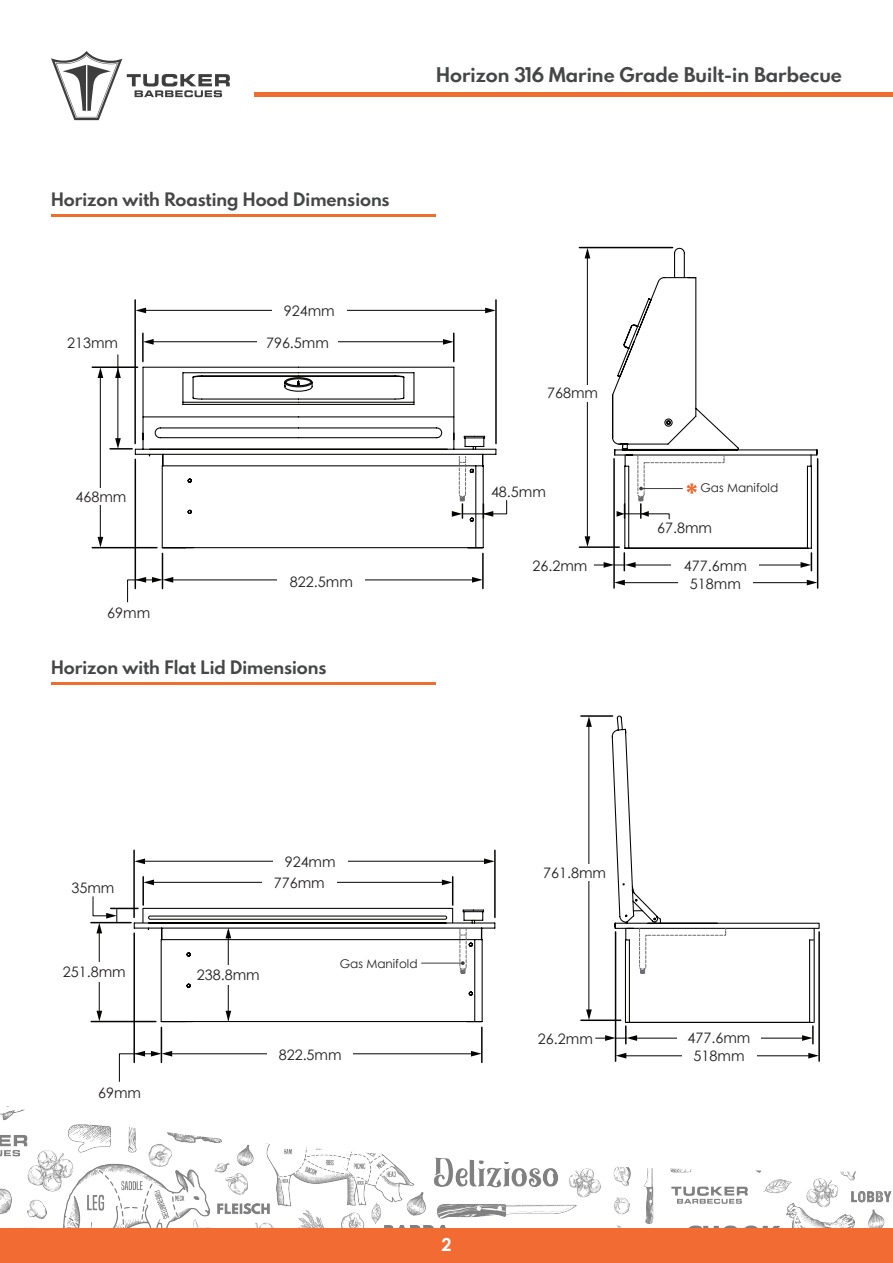
<style>
.page{position:relative;width:893px;height:1263px;background:#fff}
.page>*{position:absolute;margin:0;border:0;box-sizing:border-box;transform-origin:0 0}
.t1{font:700 18px "Spartan MB";color:#454647}
.t2{font:700 18px "Century Gothic";color:#fff}
.t3{font:700 16.5px "Spartan MB";color:#454647}
.t4{font:14.4px/18.6px "Century Gothic";color:#231f20;text-align:center}
.t5{font:12px "Century Gothic";color:#231f20}
</style>
<div class="page">
<img style="left:0;top:1106px;width:892px;height:122px">
<svg style="left:134px;top:366px;width:363px;height:183px"></svg>
<hr style="left:482px;top:553px;width:2px;height:35px;background:#040503">
<hr style="left:162px;top:553px;width:1px;height:35px;background:#040503">
<hr style="left:92px;top:547px;width:65px;height:1px;background:#040503">
<hr style="left:92px;top:366px;width:46px;height:2px;background:#040503">
<hr style="left:110px;top:448px;width:22px;height:2px;background:#040503">
<hr style="left:142px;top:333px;width:2px;height:29px;background:#040503">
<hr style="left:134px;top:300px;width:2px;height:144px;background:#040503">
<hr style="left:495px;top:300px;width:2px;height:144px;background:#040503">
<hr style="left:135px;top:459px;width:1px;height:129px;background:#040503">
<hr style="left:144px;top:310px;width:343px;height:1px;background:#040503">
<svg style="left:135px;top:308px;width:11px;height:5px"></svg>
<svg style="left:485px;top:308px;width:11px;height:5px"></svg>
<hr style="left:152px;top:341px;width:293px;height:1px;background:#040503">
<svg style="left:143px;top:339px;width:11px;height:6px"></svg>
<svg style="left:443px;top:333px;width:11px;height:29px"></svg>
<hr style="left:100px;top:376px;width:1px;height:163px;background:#040503">
<svg style="left:98px;top:368px;width:5px;height:10px"></svg>
<svg style="left:98px;top:537px;width:5px;height:10px"></svg>
<hr style="left:117px;top:355px;width:1px;height:85px;background:#040503">
<svg style="left:115px;top:438px;width:6px;height:11px"></svg>
<svg style="left:115px;top:368px;width:6px;height:10px"></svg>
<hr style="left:171px;top:579px;width:303px;height:1px;background:#040503">
<svg style="left:472px;top:577px;width:11px;height:6px"></svg>
<svg style="left:127px;top:577px;width:46px;height:26px"></svg>
<hr style="left:628px;top:466px;width:1px;height:82px;background:#040503">
<hr style="left:624px;top:466px;width:1px;height:82px;background:#040503">
<hr style="left:807px;top:466px;width:1px;height:82px;background:#040503">
<hr style="left:811px;top:466px;width:1px;height:82px;background:#040503">
<hr style="left:625px;top:548px;width:186px;height:1px;background:#040503">
<hr style="left:579px;top:546px;width:40px;height:2px;background:#040503">
<hr style="left:579px;top:247px;width:93px;height:1px;background:#040503">
<hr style="left:613px;top:459px;width:2px;height:129px;background:#040503">
<hr style="left:817px;top:459px;width:1px;height:129px;background:#040503">
<hr style="left:623px;top:582px;width:186px;height:1px;background:#040503">
<svg style="left:807px;top:580px;width:10px;height:5px"></svg>
<svg style="left:614px;top:580px;width:11px;height:5px"></svg>
<hr style="left:634px;top:565px;width:169px;height:1px;background:#040503">
<svg style="left:800px;top:553px;width:12px;height:18px"></svg>
<svg style="left:594px;top:553px;width:42px;height:18px"></svg>
<hr style="left:587px;top:256px;width:1px;height:282px;background:#040503">
<svg style="left:585px;top:536px;width:5px;height:11px"></svg>
<svg style="left:585px;top:248px;width:5px;height:10px"></svg>
<hr style="left:481px;top:1027px;width:2px;height:35px;background:#040503">
<hr style="left:161px;top:1027px;width:1px;height:35px;background:#040503">
<hr style="left:91px;top:1021px;width:65px;height:1px;background:#040503">
<hr style="left:91px;top:922px;width:40px;height:1px;background:#040503">
<hr style="left:133px;top:850px;width:2px;height:67px;background:#040503">
<hr style="left:494px;top:850px;width:2px;height:67px;background:#040503">
<hr style="left:133px;top:933px;width:2px;height:129px;background:#040503">
<hr style="left:143px;top:861px;width:343px;height:1px;background:#040503">
<svg style="left:134px;top:858px;width:11px;height:6px"></svg>
<svg style="left:484px;top:858px;width:11px;height:6px"></svg>
<hr style="left:170px;top:1053px;width:303px;height:1px;background:#040503">
<svg style="left:471px;top:1051px;width:11px;height:5px"></svg>
<svg style="left:119px;top:1051px;width:53px;height:31px"></svg>
<svg style="left:611px;top:715px;width:209px;height:308px"></svg>
<hr style="left:814px;top:928px;width:1px;height:94px;background:#040503">
<hr style="left:581px;top:1019px;width:40px;height:2px;background:#040503">
<hr style="left:581px;top:715px;width:32px;height:2px;background:#040503">
<hr style="left:615px;top:932px;width:1px;height:129px;background:#040503">
<hr style="left:818px;top:932px;width:2px;height:129px;background:#040503">
<hr style="left:624px;top:1055px;width:186px;height:1px;background:#040503">
<svg style="left:808px;top:1053px;width:11px;height:5px"></svg>
<svg style="left:616px;top:1053px;width:10px;height:5px"></svg>
<hr style="left:635px;top:1038px;width:169px;height:1px;background:#040503">
<svg style="left:802px;top:1026px;width:12px;height:18px"></svg>
<svg style="left:596px;top:1026px;width:41px;height:18px"></svg>
<hr style="left:588px;top:725px;width:1px;height:286px;background:#040503">
<svg style="left:586px;top:1009px;width:6px;height:11px"></svg>
<svg style="left:586px;top:716px;width:6px;height:11px"></svg>
<svg style="left:639px;top:928px;width:87px;height:46px"></svg>
<svg style="left:92px;top:877px;width:404px;height:145px"></svg>
<hr style="left:421px;top:963px;width:42px;height:1px;background:#3e3e3f">
<div style="left:254px;top:92px;width:639px;height:5px;background:#ed6e2e"></div>
<hr style="left:51px;top:214px;width:385px;height:3px;background:#ed6e2e">
<hr style="left:51px;top:683px;width:385px;height:2px;background:#ed6e2e">
<svg style="left:452px;top:456px;width:55px;height:62px"></svg>
<div style="left:672px;top:557px;width:87px;height:16px;background:#fff"></div>
<div style="left:678px;top:576px;width:75px;height:16px;background:#fff"></div>
<div style="left:535px;top:385px;width:75px;height:16px;background:#fff"></div>
<div style="left:272px;top:302px;width:75px;height:16px;background:#fff"></div>
<div style="left:257px;top:334px;width:81px;height:17px;background:#fff"></div>
<div style="left:278px;top:574px;width:87px;height:16px;background:#fff"></div>
<div style="left:64px;top:488px;width:68px;height:16px;background:#fff"></div>
<div style="left:273px;top:853px;width:75px;height:16px;background:#fff"></div>
<div style="left:262px;top:874px;width:75px;height:16px;background:#fff"></div>
<div style="left:267px;top:1046px;width:86px;height:17px;background:#fff"></div>
<div style="left:537px;top:864px;width:75px;height:16px;background:#fff"></div>
<div style="left:677px;top:1029px;width:84px;height:16px;background:#fff"></div>
<div style="left:682px;top:1048px;width:74px;height:16px;background:#fff"></div>
<div style="left:60px;top:962px;width:71px;height:19px;background:#fff"></div>
<div style="left:194px;top:965px;width:69px;height:19px;background:#fff"></div>
<svg style="left:611px;top:247px;width:207px;height:273px"></svg>
<svg style="left:51px;top:51px;width:179px;height:69px"></svg>
<div style="left:0;top:1228px;width:893px;height:35px;background:#f26b32"></div>
<p class="t3" style="left:51px;top:186px;width:340px">Horizon with Roasting Hood Dimensions</p>
<p class="t4" style="left:67px;top:333px;width:52px">213mm</p>
<p class="t4" style="left:75px;top:487px;width:52px">468mm</p>
<p class="t4" style="left:107px;top:604px;width:44px">69mm</p>
<p class="t4" style="left:284px;top:301px;width:52px">924mm</p>
<p class="t4" style="left:266px;top:333px;width:64px">796.5mm</p>
<p class="t4" style="left:290px;top:572px;width:64px">822.5mm</p>
<p class="t3" style="left:51px;top:655px;width:277px">Horizon with Flat Lid Dimensions</p>
<p class="t1" style="left:436px;top:61px;width:407px">Horizon 316 Marine Grade Built-in Barbecue</p>
<p class="t4" style="left:547px;top:384px;width:52px">768mm</p>
<p class="t4" style="left:491px;top:483px;width:56px">48.5mm</p>
<p class="t4" style="left:532px;top:556px;width:56px">26.2mm</p>
<p class="t5" style="left:700px;top:479px;width:79px">Gas Manifold</p>
<p class="t4" style="left:657px;top:518px;width:56px">67.8mm</p>
<p class="t4" style="left:684px;top:556px;width:64px">477.6mm</p>
<p class="t4" style="left:690px;top:574px;width:52px">518mm</p>
<p class="t4" style="left:285px;top:852px;width:52px">924mm</p>
<p class="t4" style="left:71px;top:878px;width:44px">35mm</p>
<p class="t4" style="left:274px;top:873px;width:52px">776mm</p>
<p class="t4" style="left:63px;top:962px;width:64px">251.8mm</p>
<p class="t4" style="left:197px;top:965px;width:64px">238.8mm</p>
<p class="t5" style="left:340px;top:955px;width:79px">Gas Manifold</p>
<p class="t4" style="left:98px;top:1083px;width:44px">69mm</p>
<p class="t4" style="left:279px;top:1045px;width:64px">822.5mm</p>
<p class="t2" style="left:441px;top:1231px;width:12px">2</p>
<p class="t4" style="left:543px;top:863px;width:64px">761.8mm</p>
<p class="t4" style="left:538px;top:1029px;width:56px">26.2mm</p>
<p class="t4" style="left:687px;top:1028px;width:64px">477.6mm<br>518mm</p>
</div>
